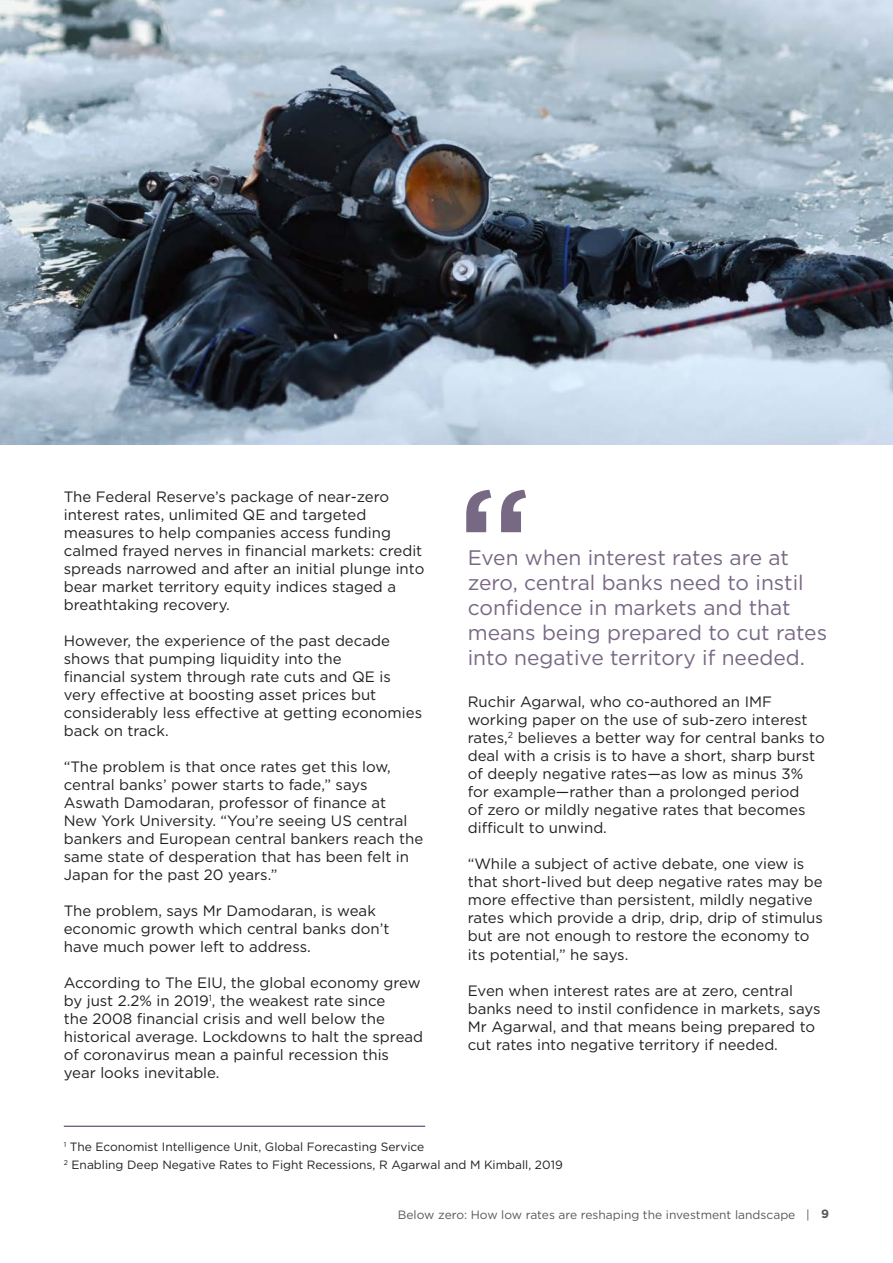
<style>
.page{position:relative;width:893px;height:1263px;background:#fff}
.page>*{position:absolute;margin:0;border:0;box-sizing:border-box;transform-origin:0 0}
.t1{font:21px/25.2px "Gotham";color:#776884}
.t2{font:15px/18px "Gotham";color:#231f20}
.t3{font:12px "Gotham";color:#231f20}
.t4{font:12px "Gotham";color:#57585a}
.s1{font-weight:700}
</style>
<div class="page">
<img style="left:0;top:0;width:893px;height:445px">
<svg style="left:466px;top:490px;width:60px;height:42px"></svg>
<hr style="left:64px;top:1126px;width:361px;height:1px;background:#3e2956">
<p class="t2" style="left:64px;top:487px;width:362px">The Federal Reserve’s package of near-zero interest rates, unlimited QE and targeted measures to help companies access funding calmed frayed nerves in financial markets: credit spreads narrowed and after an initial plunge into bear market territory equity indices staged a breathtaking recovery.</p>
<p class="t2" style="left:64px;top:631px;width:360px">However, the experience of the past decade shows that pumping liquidity into the<br>financial system through rate cuts and QE is very effective at boosting asset prices but considerably less effective at getting economies back on track.</p>
<p class="t2" style="left:64px;top:757px;width:361px">“The problem is that once rates get this low, central banks’ power starts to fade,” says Aswath Damodaran, professor of finance at<br>New York University. “You’re seeing US central bankers and European central bankers reach the same state of desperation that has been felt in Japan for the past 20 years.”</p>
<p class="t2" style="left:64px;top:901px;width:327px">The problem, says Mr Damodaran, is weak economic growth which central banks don’t have much power left to address.</p>
<p class="t2" style="left:64px;top:973px;width:361px">According to The EIU, the global economy grew by just 2.2% in 2019<sup>1</sup>, the weakest rate since<br>the 2008 financial crisis and well below the historical average. Lockdowns to halt the spread of coronavirus mean a painful recession this year looks inevitable.</p>
<p class="t1" style="left:468px;top:544px;width:361px">Even when interest rates are at zero, central banks need to instil confidence in markets and that means being prepared to cut rates into negative territory if needed.</p>
<p class="t2" style="left:468px;top:693px;width:358px">Ruchir Agarwal, who co-authored an IMF working paper on the use of sub-zero interest rates,<sup>2</sup> believes a better way for central banks to deal with a crisis is to have a short, sharp burst of deeply negative rates—as low as minus 3% for example—rather than a prolonged period<br>of zero or mildly negative rates that becomes difficult to unwind.</p>
<p class="t2" style="left:468px;top:855px;width:357px">“While a subject of active debate, one view is that short-lived but deep negative rates may be more effective than persistent, mildly negative rates which provide a drip, drip, drip of stimulus but are not enough to restore the economy to its potential,” he says.</p>
<p class="t2" style="left:468px;top:981px;width:354px">Even when interest rates are at zero, central banks need to instil confidence in markets, says Mr Agarwal, and that means being prepared to cut rates into negative territory if needed.</p>
<p class="t3" style="left:64px;top:1139px;width:362px"><sup>1</sup> The Economist Intelligence Unit, Global Forecasting Service</p>
<p class="t3" style="left:64px;top:1157px;width:500px"><sup>2</sup> Enabling Deep Negative Rates to Fight Recessions, R Agarwal and M Kimball, 2019</p>
<p class="t4" style="left:398px;top:1207px;width:433px">Below zero: How low rates are reshaping the investment landscape | <span class="s1">9</span></p>
</div>
